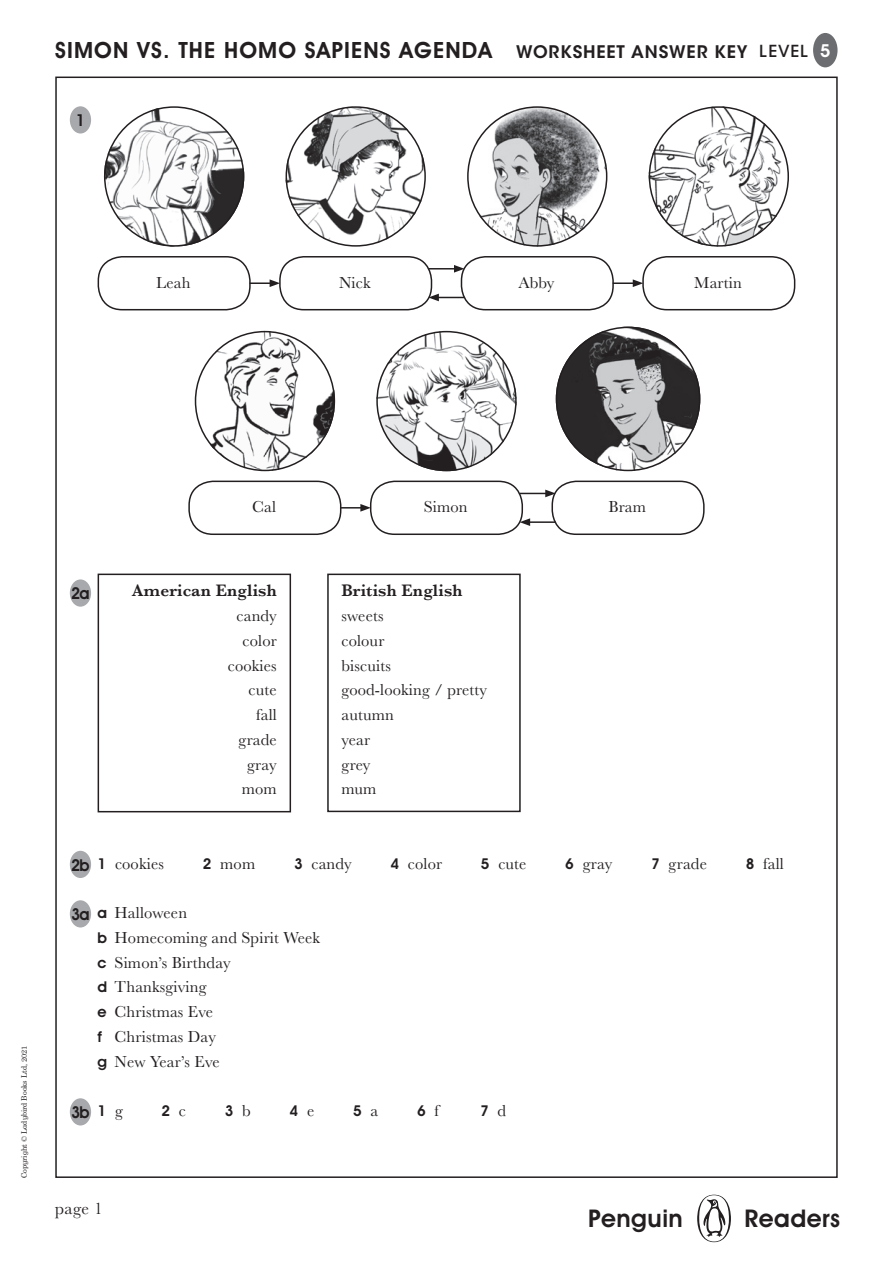
<style>
.page{position:relative;width:893px;height:1263px;background:#fff}
.page>*{position:absolute;margin:0;border:0;box-sizing:border-box;transform-origin:0 0}
.t1{font:600 24.6px "Avant Garde IT Cby BT";letter-spacing:.02em;color:#231f20}
.t2{font:600 22.5px "Avant Garde IT Cby BT";letter-spacing:.05em;color:#231f20}
._05b_HEADING{font:600 17.25px "Baskerville";letter-spacing:.01em;color:#231f20}
.t3{font:17.25px "Baskerville";color:#231f20}
._05_BODY{font:16.5px "Baskerville";letter-spacing:.01em;color:#231f20}
.body_off_grid{font:16.5px "Baskerville";letter-spacing:.01em;color:#231f20}
._05_BODY-2{font:600 16.5px "Avant Garde IT Cby BT";letter-spacing:-.05em;color:#231f20;scale:.96 1}
._05_BODY-3{font:600 15px "Avant Garde IT Cby BT";color:#231f20}
.t4{font:7.5px "Century Schlbk Penguin Inf";color:#231f20}
.s1{font-family:"ITC Avant Garde Std";font-size:17.25px}
.s2{font-family:"ITC Avant Garde Std";font-weight:500;font-size:16.5px}
.s3{font-size:18px;color:#fff}
.s4{font-family:"Avant Garde IT Cby BT";font-weight:600;font-size:15px}
.s5{font-family:"Baskerville";font-weight:400;font-size:16.5px}
</style>
<div class="page">
<div style="left:813px;top:33px;width:24px;height:34px;background:#6c6d70;border-radius:50%"></div>
<div style="left:697px;top:1195px;width:34px;height:47px;background:#231f20;border-radius:50%"></div>
<svg style="left:699px;top:1195px;width:30px;height:46px"></svg>
<div style="left:70px;top:106px;width:21px;height:28px;background:#a8a9ad;border-radius:50%"></div>
<div style="left:70px;top:579px;width:21px;height:28px;background:#a8a9ad;border-radius:50%"></div>
<div style="left:70px;top:851px;width:21px;height:27px;background:#a8a9ad;border-radius:50%"></div>
<div style="left:70px;top:900px;width:21px;height:27px;background:#a8a9ad;border-radius:50%"></div>
<div style="left:70px;top:1098px;width:21px;height:27px;background:#a8a9ad;border-radius:50%"></div>
<div style="left:98px;top:574px;width:193px;height:238px;border:2px solid #231f20"></div>
<div style="left:327px;top:574px;width:194px;height:238px;border:2px solid #231f20"></div>
<img style="left:104px;top:106px;width:140px;height:141px;border-radius:70px">
<img style="left:286px;top:106px;width:140px;height:141px;border-radius:70px">
<img style="left:467px;top:106px;width:140px;height:141px;border-radius:70px">
<img style="left:649px;top:106px;width:140px;height:141px;border-radius:70px">
<div style="left:98px;top:256px;width:153px;height:54px;border:2px solid #231f20;border-radius:24px"></div>
<div style="left:279px;top:256px;width:153px;height:54px;border:2px solid #231f20;border-radius:24px"></div>
<div style="left:461px;top:256px;width:153px;height:54px;border:2px solid #231f20;border-radius:24px"></div>
<div style="left:642px;top:256px;width:153px;height:54px;border:2px solid #231f20;border-radius:24px"></div>
<hr style="left:250px;top:282px;width:22px;height:2px;background:#231f20">
<svg style="left:270px;top:279px;width:10px;height:8px"></svg>
<hr style="left:613px;top:282px;width:22px;height:2px;background:#231f20">
<svg style="left:633px;top:279px;width:10px;height:8px"></svg>
<svg style="left:428px;top:265px;width:36px;height:8px"></svg>
<svg style="left:428px;top:294px;width:36px;height:7px"></svg>
<img style="left:195px;top:331px;width:140px;height:140px;border-radius:70px">
<img style="left:376px;top:331px;width:141px;height:140px;border-radius:70px">
<img style="left:556px;top:327px;width:144px;height:144px;border-radius:72px">
<div style="left:188px;top:481px;width:153px;height:54px;border:2px solid #231f20;border-radius:24px"></div>
<div style="left:370px;top:481px;width:153px;height:54px;border:2px solid #231f20;border-radius:24px"></div>
<div style="left:551px;top:481px;width:154px;height:54px;border:2px solid #231f20;border-radius:24px"></div>
<svg style="left:340px;top:504px;width:31px;height:8px"></svg>
<svg style="left:520px;top:490px;width:36px;height:7px"></svg>
<hr style="left:528px;top:521px;width:28px;height:2px;background:#231f20">
<svg style="left:520px;top:518px;width:10px;height:8px"></svg>
<h2 class="t2" style="left:55px;top:36px;width:777px">SIMON VS. THE HOMO SAPIENS AGENDA <span class="s1">WORKSHEET ANSWER KEY</span> <span class="s2">LEVEL</span> <span class="s3">5</span></h2>
<p class="_05_BODY-2" style="left:76px;top:110px;width:11px">1</p>
<p class="body_off_grid" style="left:156px;top:272px;width:36px">Leah</p>
<p class="body_off_grid" style="left:339px;top:272px;width:33px">Nick</p>
<p class="body_off_grid" style="left:519px;top:272px;width:37px">Abby</p>
<p class="body_off_grid" style="left:694px;top:272px;width:49px">Martin</p>
<p class="body_off_grid" style="left:252px;top:496px;width:25px">Cal</p>
<p class="body_off_grid" style="left:424px;top:496px;width:45px">Simon</p>
<p class="body_off_grid" style="left:608px;top:496px;width:39px">Bram</p>
<p class="t4" style="left:19px;top:1178px;width:134px;rotate:-90deg">Copyright © Ladybird Books Ltd, 2021</p>
<p class="_05_BODY-2" style="left:71px;top:584px;width:21px">2a</p>
<p class="_05b_HEADING" style="left:132px;top:579px;width:146px">American English</p>
<p class="_05_BODY" style="left:237px;top:605px;width:42px">candy</p>
<p class="_05_BODY" style="left:243px;top:630px;width:36px">color</p>
<p class="_05_BODY" style="left:228px;top:655px;width:50px">cookies</p>
<p class="_05_BODY" style="left:249px;top:679px;width:30px">cute</p>
<p class="_05_BODY" style="left:256px;top:704px;width:22px">fall</p>
<p class="_05_BODY" style="left:239px;top:729px;width:40px">grade</p>
<p class="_05_BODY" style="left:247px;top:754px;width:31px">gray</p>
<p class="_05_BODY" style="left:242px;top:778px;width:37px">mom</p>
<p class="_05b_HEADING" style="left:341px;top:579px;width:123px">British English</p>
<p class="_05_BODY" style="left:341px;top:605px;width:44px">sweets</p>
<p class="_05_BODY" style="left:341px;top:630px;width:44px">colour</p>
<p class="_05_BODY" style="left:341px;top:655px;width:51px">biscuits</p>
<p class="_05_BODY" style="left:341px;top:679px;width:147px">good-looking / pretty</p>
<p class="_05_BODY" style="left:341px;top:704px;width:54px">autumn</p>
<p class="_05_BODY" style="left:341px;top:729px;width:30px">year</p>
<p class="_05_BODY" style="left:341px;top:754px;width:30px">grey</p>
<p class="_05_BODY" style="left:341px;top:778px;width:37px">mum</p>
<p class="_05_BODY-2" style="left:71px;top:855px;width:21px">2b</p>
<p class="_05_BODY-2" style="left:71px;top:904px;width:21px">3a</p>
<p class="_05_BODY-2" style="left:71px;top:1102px;width:21px">3b</p>
<p class="_05_BODY" style="left:98px;top:853px;width:68px"><span class="s4">1</span> cookies</p>
<p class="_05_BODY" style="left:203px;top:853px;width:54px"><span class="s4">2</span> mom</p>
<p class="_05_BODY" style="left:294px;top:853px;width:59px"><span class="s4">3</span> candy</p>
<p class="_05_BODY" style="left:390px;top:853px;width:53px"><span class="s4">4</span> color</p>
<p class="_05_BODY" style="left:481px;top:853px;width:47px"><span class="s4">5</span> cute</p>
<p class="_05_BODY" style="left:565px;top:853px;width:49px"><span class="s4">6</span> gray</p>
<p class="_05_BODY" style="left:651px;top:853px;width:57px"><span class="s4">7</span> grade</p>
<p class="_05_BODY" style="left:746px;top:853px;width:40px"><span class="s4">8</span> fall</p>
<p class="_05_BODY" style="left:98px;top:902px;width:91px"><span class="s4">a</span> Halloween</p>
<p class="_05_BODY" style="left:98px;top:927px;width:224px"><span class="s4">b</span> Homecoming and Spirit Week</p>
<p class="_05_BODY" style="left:98px;top:952px;width:135px"><span class="s4">c</span> Simon’s Birthday</p>
<p class="_05_BODY" style="left:98px;top:976px;width:110px"><span class="s4">d</span> Thanksgiving</p>
<p class="_05_BODY" style="left:98px;top:1001px;width:117px"><span class="s4">e</span> Christmas Eve</p>
<p class="_05_BODY" style="left:98px;top:1026px;width:120px"><span class="s4">f</span> Christmas Day</p>
<p class="_05_BODY" style="left:98px;top:1051px;width:124px"><span class="s4">g</span> New Year’s Eve</p>
<p class="_05_BODY-3" style="left:98px;top:1102px;width:27px">1 <span class="s5">g</span></p>
<p class="_05_BODY-3" style="left:162px;top:1102px;width:26px">2 <span class="s5">c</span></p>
<p class="_05_BODY-3" style="left:225px;top:1102px;width:28px">3 <span class="s5">b</span></p>
<p class="_05_BODY-3" style="left:290px;top:1102px;width:26px">4 <span class="s5">e</span></p>
<p class="_05_BODY-3" style="left:353px;top:1102px;width:27px">5 <span class="s5">a</span></p>
<p class="_05_BODY-3" style="left:417px;top:1102px;width:23px">6 <span class="s5">f</span></p>
<p class="_05_BODY-3" style="left:480px;top:1102px;width:28px">7 <span class="s5">d</span></p>
<p class="t3" style="left:55px;top:1197px;width:49px">page 1</p>
<h1 class="t1" style="left:588px;top:1203px;width:96px">Penguin</h1>
<h1 class="t1" style="left:744px;top:1203px;width:97px">Readers</h1>
</div>
